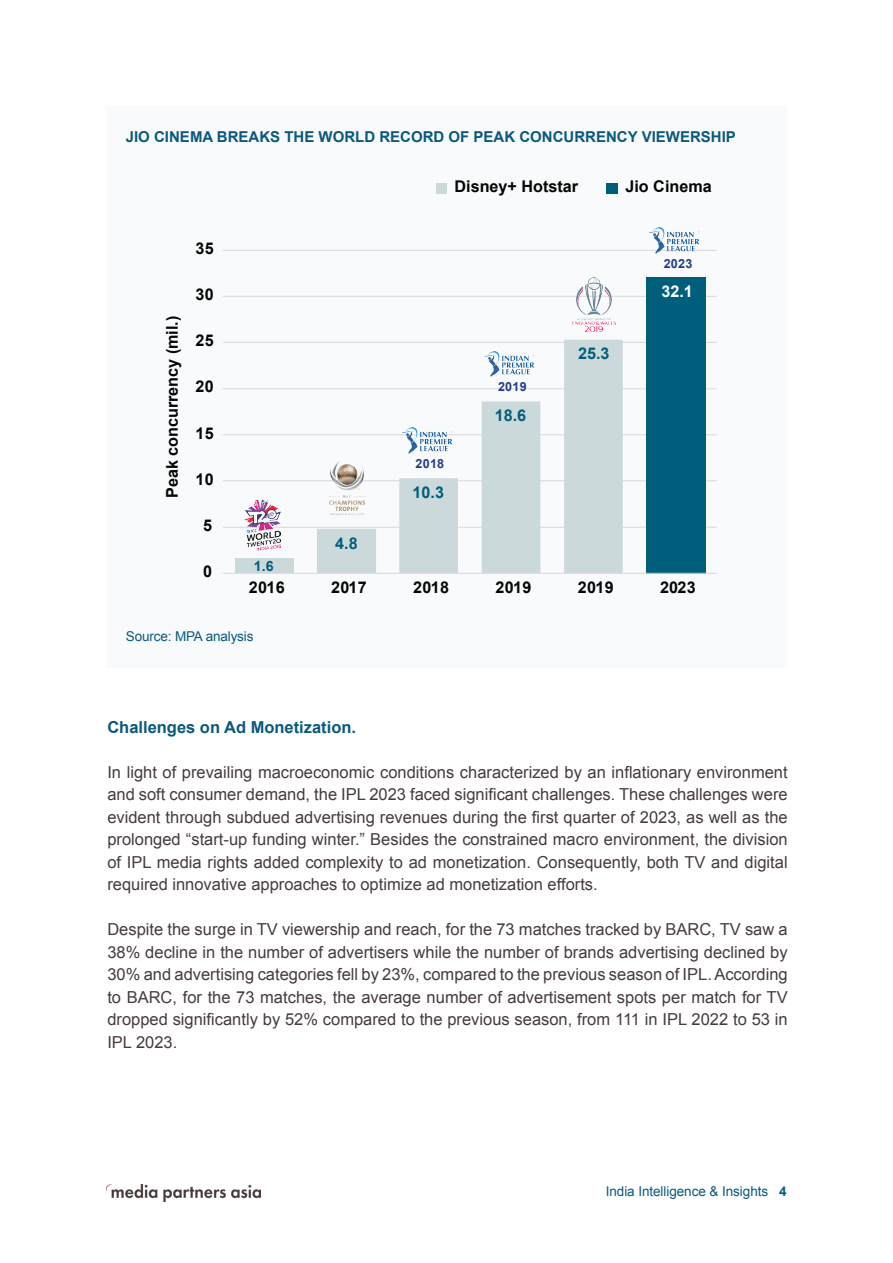
<style>
.page{position:relative;width:893px;height:1263px;background:#fff}
.page>*{position:absolute;margin:0;border:0;box-sizing:border-box;transform-origin:0 0}
.t1{font:16.5px/22.5px "Arial";color:#473b3c;text-align:justify}
.t2{font:700 16.5px "Arial";color:#0b597c}
.t3{font:700 16.2px "Arial";color:#040504}
.t4{font:700 16.2px "Arial";color:#005e7d}
.t5{font:700 16.2px "Arial";color:#fff}
.t6{font:700 15px "Arial";color:#0b597c}
.t7{font:700 14.1px "Arial";color:#005e7d}
.t8{font:13.5px "Arial";letter-spacing:-.005em;color:#0b597c}
.t9{font:700 12.6px "Arial";letter-spacing:.02em;color:#263c88}
.s1{font-weight:700}
</style>
<div class="page">
<img style="left:106px;top:1184px;width:154px;height:17px">
<div style="left:106px;top:106px;width:681px;height:562px;background:#f8fafb"></div>
<hr style="left:223px;top:527px;width:494px;height:1px;background:#d8d8d8">
<hr style="left:223px;top:480px;width:494px;height:1px;background:#d8d8d8">
<hr style="left:223px;top:434px;width:494px;height:1px;background:#d8d8d8">
<hr style="left:223px;top:388px;width:494px;height:1px;background:#d8d8d8">
<hr style="left:223px;top:342px;width:494px;height:1px;background:#d8d8d8">
<hr style="left:223px;top:296px;width:494px;height:1px;background:#d8d8d8">
<hr style="left:223px;top:250px;width:494px;height:1px;background:#d8d8d8">
<div style="left:235px;top:559px;width:59px;height:14px;background:#ccd9db"></div>
<div style="left:646px;top:277px;width:59px;height:296px;background:#005e7d"></div>
<svg style="left:317px;top:340px;width:306px;height:233px"></svg>
<hr style="left:223px;top:573px;width:494px;height:1px;background:#d8d8d8">
<img style="left:245px;top:499px;width:36px;height:51px">
<img style="left:328px;top:460px;width:37px;height:57px">
<img style="left:572px;top:277px;width:44px;height:55px">
<img style="left:402px;top:428px;width:50px;height:25px">
<img style="left:485px;top:351px;width:50px;height:26px">
<img style="left:649px;top:228px;width:51px;height:25px">
<div style="left:436px;top:183px;width:10px;height:10px;background:#ccd9db"></div>
<div style="left:606px;top:183px;width:12px;height:10px;background:#005e7d"></div>
<p class="t6" style="left:126px;top:127px;width:612px">JIO CINEMA BREAKS THE WORLD RECORD OF PEAK CONCURRENCY VIEWERSHIP</p>
<p class="t3" style="left:162px;top:498px;width:184px;rotate:-90deg">Peak concurrency (mil.)</p>
<p class="t3" style="left:196px;top:237px;width:20px">35</p>
<p class="t3" style="left:196px;top:284px;width:20px">30</p>
<p class="t3" style="left:196px;top:330px;width:20px">25</p>
<p class="t3" style="left:196px;top:376px;width:20px">20</p>
<p class="t3" style="left:196px;top:422px;width:20px">15</p>
<p class="t3" style="left:196px;top:468px;width:20px">10</p>
<p class="t3" style="left:203px;top:514px;width:10px">5</p>
<p class="t3" style="left:203px;top:561px;width:10px">0</p>
<p class="t3" style="left:455px;top:176px;width:125px">Disney+ Hotstar</p>
<p class="t3" style="left:625px;top:176px;width:88px">Jio Cinema</p>
<p class="t9" style="left:664px;top:255px;width:30px">2023</p>
<p class="t7" style="left:254px;top:556px;width:21px">1.6</p>
<p class="t4" style="left:335px;top:532px;width:24px">4.8</p>
<p class="t9" style="left:416px;top:455px;width:30px">2018</p>
<p class="t4" style="left:413px;top:482px;width:33px">10.3</p>
<p class="t9" style="left:498px;top:378px;width:30px">2019</p>
<p class="t4" style="left:495px;top:405px;width:33px">18.6</p>
<p class="t4" style="left:578px;top:343px;width:33px">25.3</p>
<p class="t5" style="left:661px;top:280px;width:33px">32.1</p>
<p class="t3" style="left:249px;top:577px;width:37px">2016</p>
<p class="t3" style="left:331px;top:577px;width:37px">2017</p>
<p class="t3" style="left:413px;top:577px;width:37px">2018</p>
<p class="t3" style="left:495px;top:577px;width:37px">2019</p>
<p class="t3" style="left:578px;top:577px;width:37px">2019</p>
<p class="t3" style="left:660px;top:577px;width:37px">2023</p>
<p class="t8" style="left:126px;top:628px;width:129px">Source: MPA analysis</p>
<p class="t2" style="left:107px;top:716px;width:250px">Challenges on Ad Monetization.</p>
<p class="t1" style="left:107px;top:761px;width:682px">In light of prevailing macroeconomic conditions characterized by an inflationary environment and soft consumer demand, the IPL 2023 faced significant challenges. These challenges were evident through subdued advertising revenues during the first quarter of 2023, as well as the prolonged “start-up funding winter.” Besides the constrained macro environment, the division of IPL media rights added complexity to ad monetization. Consequently, both TV and digital required innovative approaches to optimize ad monetization efforts.</p>
<p class="t1" style="left:107px;top:918px;width:682px">Despite the surge in TV viewership and reach, for the 73 matches tracked by BARC, TV saw a 38% decline in the number of advertisers while the number of brands advertising declined by 30% and advertising categories fell by 23%, compared to the previous season of IPL. According to BARC, for the 73 matches, the average number of advertisement spots per match for TV dropped significantly by 52% compared to the previous season, from 111 in IPL 2022 to 53 in IPL 2023.</p>
<p class="t8" style="left:606px;top:1182px;width:182px">India Intelligence &amp; Insights <span class="s1">4</span></p>
</div>
